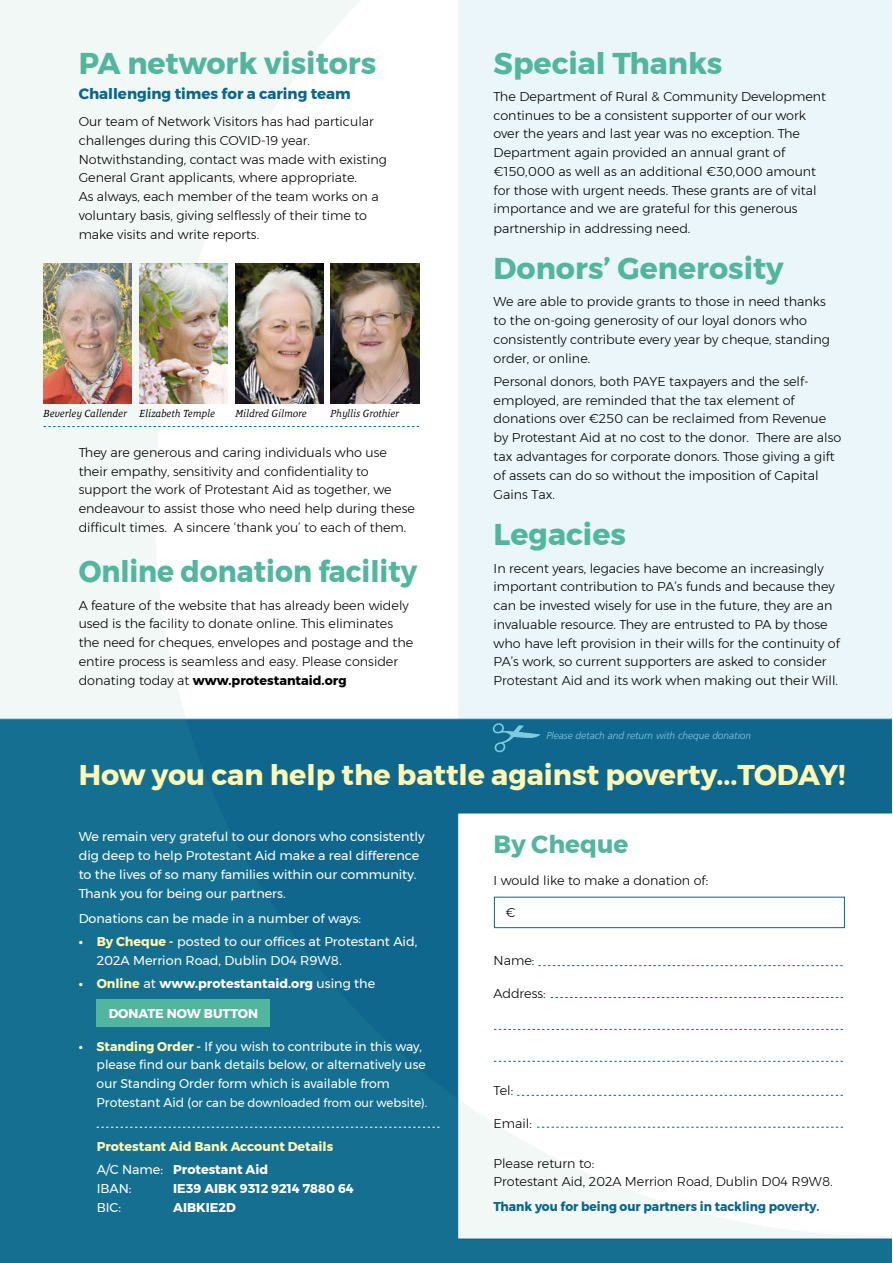
<style>
.page{position:relative;width:893px;height:1263px;background:#fff}
.page>*{position:absolute;margin:0;border:0;box-sizing:border-box;transform-origin:0 0}
.t1{font:700 30px "Montserrat";color:#52b69e}
.t2{font:700 30px "Montserrat";color:#52b69e;scale:.94 1}
.t3{font:700 28.5px "Montserrat";color:#fff7b2}
.t4{font:700 24.75px "Montserrat";color:#52b69e}
.t5{font:700 15px "Montserrat";color:#07678d}
.t6{font:300 12.75px/18.9px "Montserrat";color:#000}
.t7{font:12.75px/18.8px "Montserrat";color:#fff}
.t8{font:700 12.75px "Montserrat";color:#fff}
.t9{font:700 12.75px/23px "Montserrat";color:#fff7b2}
.t10{font:700 12.75px "Montserrat";color:#07678d;scale:.96 1}
.t11{font:12px "Montserrat";color:#fff}
.t12{font:italic 10.5px "Le Monde Courrier Pro";color:#000}
.t13{font:italic 300 10.2px "Frutiger";color:#7dcbdf}
.s1{font-weight:700}
.s2{font-weight:700;color:#fff7b2}
.s3{color:#fff7b2}
.s4{font-weight:400}
.s5{font-size:12.75px}
.s6{font-weight:400;color:#fff}
.s7{color:#fff}
</style>
<div class="page">
<img style="left:0;top:0;width:892px;height:1263px">
<div style="left:97px;top:999px;width:173px;height:27px;background:#52b69e"></div>
<img style="left:44px;top:264px;width:88px;height:140px">
<img style="left:235px;top:264px;width:89px;height:140px">
<img style="left:331px;top:264px;width:88px;height:139px">
<img style="left:139px;top:264px;width:89px;height:140px">
<svg style="left:44px;top:426px;width:375px;height:1px"></svg>
<svg style="left:538px;top:965px;width:305px;height:1px"></svg>
<svg style="left:551px;top:997px;width:292px;height:1px"></svg>
<svg style="left:494px;top:1029px;width:349px;height:1px"></svg>
<svg style="left:494px;top:1061px;width:349px;height:1px"></svg>
<svg style="left:517px;top:1095px;width:326px;height:1px"></svg>
<svg style="left:537px;top:1127px;width:306px;height:1px"></svg>
<div style="left:494px;top:897px;width:351px;height:31px;border:1px solid #07678d"></div>
<svg style="left:97px;top:1127px;width:343px;height:1px"></svg>
<svg style="left:493px;top:723px;width:48px;height:29px"></svg>
<h1 class="t1" style="left:79px;top:39px;width:299px">PA network visitors</h1>
<p class="t5" style="left:79px;top:82px;width:274px">Challenging times for a caring team</p>
<p class="t6" style="left:79px;top:112px;width:310px">Our team of Network Visitors has had particular challenges during this COVID-19 year.<br>Notwithstanding, contact was made with existing General Grant applicants, where appropriate.<br>As always, each member of the team works on a voluntary basis, giving selflessly of their time to make visits and write reports.</p>
<p class="t12" style="left:44px;top:405px;width:173px">Beverley Callender Elizabeth Temple</p>
<p class="t12" style="left:235px;top:405px;width:73px">Mildred Gilmore</p>
<p class="t12" style="left:331px;top:405px;width:70px">Phyllis Grothier</p>
<p class="t6" style="left:79px;top:443px;width:338px">They are generous and caring individuals who use their empathy, sensitivity and confidentiality to support the work of Protestant Aid as together, we endeavour to assist those who need help during these difficult times. A sincere ‘thank you’ to each of them.</p>
<h1 class="t2" style="left:79px;top:548px;width:362px">Online donation facility</h1>
<p class="t6" style="left:79px;top:595px;width:336px">A feature of the website that has already been widely used is the facility to donate online. This eliminates the need for cheques, envelopes and postage and the entire process is seamless and easy. Please consider donating today at <span class="s1">www.protestantaid.org</span></p>
<h1 class="t1" style="left:494px;top:39px;width:230px">Special Thanks</h1>
<p class="t6" style="left:494px;top:87px;width:334px">The Department of Rural &amp; Community Development continues to be a consistent supporter of our work over the years and last year was no exception. The Department again provided an annual grant of €150,000 as well as an additional €30,000 amount for those with urgent needs. These grants are of vital importance and we are grateful for this generous partnership in addressing need.</p>
<h1 class="t1" style="left:494px;top:244px;width:292px">Donors’ Generosity</h1>
<p class="t6" style="left:494px;top:292px;width:338px">We are able to provide grants to those in need thanks to the on-going generosity of our loyal donors who consistently contribute every year by cheque, standing order, or online.</p>
<p class="t6" style="left:494px;top:372px;width:349px">Personal donors, both PAYE taxpayers and the self&shy;employed, are reminded that the tax element of donations over €250 can be reclaimed from Revenue by Protestant Aid at no cost to the donor. There are also tax advantages for corporate donors. Those giving a gift of assets can do so without the imposition of Capital Gains Tax.</p>
<h1 class="t1" style="left:494px;top:510px;width:134px">Legacies</h1>
<p class="t6" style="left:494px;top:558px;width:348px">In recent years, legacies have become an increasingly important contribution to PA’s funds and because they can be invested wisely for use in the future, they are an invaluable resource. They are entrusted to PA by those who have left provision in their wills for the continuity of PA’s work, so current supporters are asked to consider Protestant Aid and its work when making out their Will.</p>
<p class="t13" style="left:546px;top:730px;width:206px">Please detach and return with cheque donation</p>
<h2 class="t3" style="left:79px;top:752px;width:768px">How you can help the battle against poverty...TODAY!</h2>
<p class="t7" style="left:79px;top:827px;width:348px">We remain very grateful to our donors who consistently dig deep to help Protestant Aid make a real difference to the lives of so many families within our community.<br>Thank you for being our partners.</p>
<p class="t7" style="left:79px;top:909px;width:284px">Donations can be made in a number of ways:</p>
<p class="t7" style="left:97px;top:932px;width:322px;text-indent:-18px"><span class="s2">• By Cheque -</span> posted to our offices at Protestant Aid,<br>202A Merrion Road, Dublin D04 R9W8.</p>
<p class="t8" style="left:79px;top:973px;width:298px"><span class="s3">• Online</span> <span class="s4">at</span> www.protestantaid.org <span class="s4">using the</span></p>
<p class="t8" style="left:109px;top:1003px;width:151px">DONATE NOW BUTTON</p>
<p class="t7" style="left:97px;top:1036px;width:330px;text-indent:-18px"><span class="s2">• Standing Order -</span> If you wish to contribute in this way, please find our bank details below, or alternatively use our Standing Order form which is available from</p>
<p class="t11" style="left:97px;top:1093px;width:332px"><span class="s5">Protestant Aid (</span>or can be downloaded from our website).</p>
<p class="t9" style="left:97px;top:1135px;width:238px">Protestant Aid Bank Account Details<br><span class="s6">A/C Name:</span> <span class="s7">Protestant Aid</span></p>
<p class="t7" style="left:97px;top:1179px;width:36px">IBAN:</p>
<p class="t8" style="left:173px;top:1178px;width:182px">IE39 AIBK 9312 9214 7880 64</p>
<p class="t7" style="left:97px;top:1197px;width:26px">BIC:</p>
<p class="t8" style="left:173px;top:1197px;width:64px">AIBKIE2D</p>
<h3 class="t4" style="left:494px;top:824px;width:136px">By Cheque</h3>
<p class="t6" style="left:494px;top:870px;width:216px">I would like to make a donation of:</p>
<p class="t6" style="left:505px;top:903px;width:12px">€</p>
<p class="t6" style="left:494px;top:951px;width:42px">Name:</p>
<p class="t6" style="left:494px;top:983px;width:54px">Address:</p>
<p class="t6" style="left:494px;top:1081px;width:21px">Tel:</p>
<p class="t6" style="left:494px;top:1113px;width:40px">Email:</p>
<p class="t6" style="left:494px;top:1153px;width:340px">Please return to:<br>Protestant Aid, 202A Merrion Road, Dublin D04 R9W8.</p>
<p class="t10" style="left:494px;top:1197px;width:341px">Thank you for being our partners in tackling poverty.</p>
</div>
